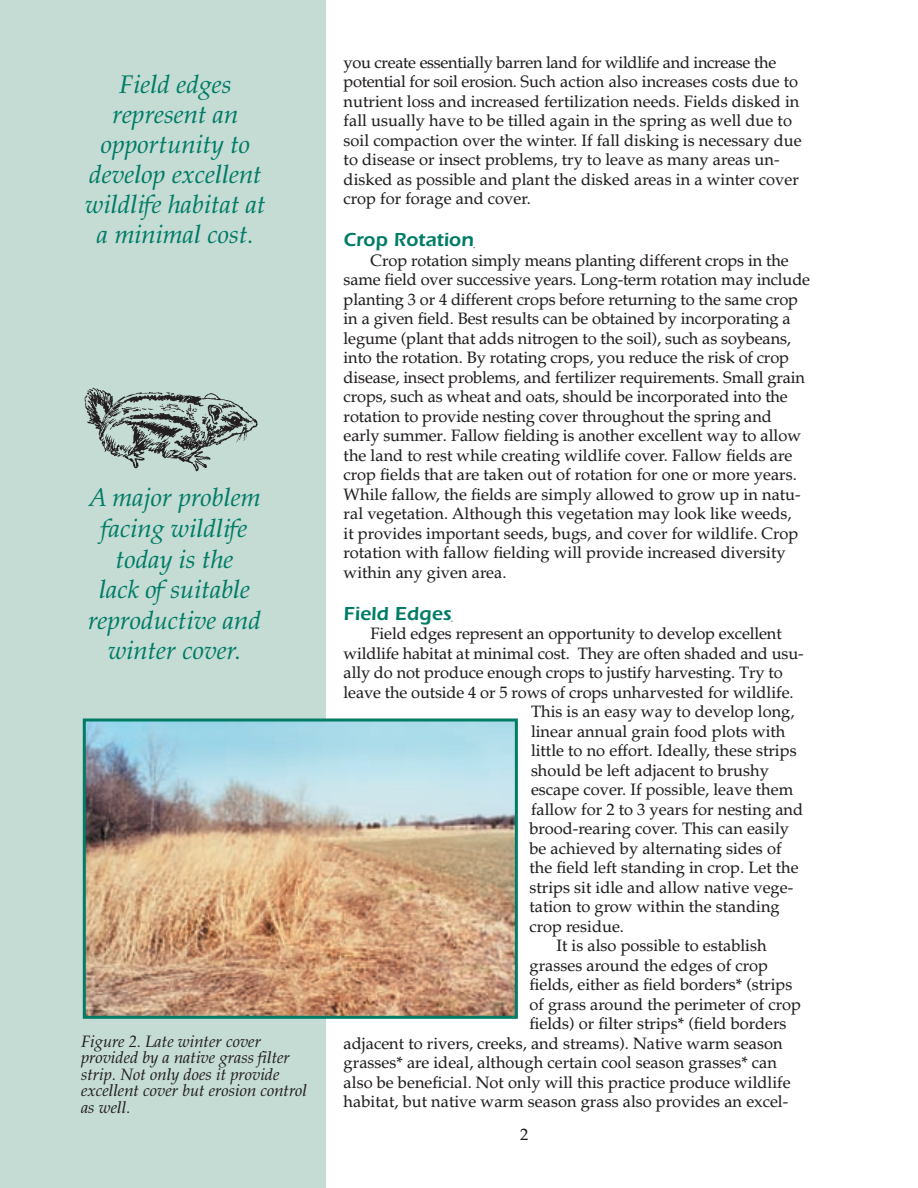
<style>
.page{position:relative;width:918px;height:1188px;background:#fff}
.page>*{position:absolute;margin:0;border:0;box-sizing:border-box;transform-origin:0 0}
.t1{font:italic 25.5px/30.6px "Palatino";color:#007c66;text-align:center}
.t2{font:600 19.5px "Itc Eras";color:#007c66}
.t3{font:16.5px/19.5px "Palatino";color:#231f20}
.t4{font:italic 16.5px/16.5px "Palatino";color:#231f20}
</style>
<div class="page">
<div style="left:0;top:0;width:326px;height:1188px;background:#c5dcd5"></div>
<img style="left:84px;top:387px;width:174px;height:85px">
<img style="left:87px;top:722px;width:427px;height:293px">
<div style="left:83px;top:718px;width:435px;height:301px;border:3px solid #007c66"></div>
<p class="t1" style="left:85px;top:70px;width:182px;line-height:30px">Field edges represent an opportunity to develop excellent wildlife habitat at a minimal cost.</p>
<p class="t1" style="left:88px;top:483px;width:175px">A major problem facing wildlife today is the<br>lack of suitable reproductive and winter cover.</p>
<p class="t4" style="left:81px;top:1033px;width:228px">Figure 2. Late winter cover provided by a native grass filter strip. Not only does it provide excellent cover but erosion control as well.</p>
<p class="t3" style="left:344px;top:53px;width:459px">you create essentially barren land for wildlife and increase the potential for soil erosion. Such action also increases costs due to nutrient loss and increased fertilization needs. Fields disked in fall usually have to be tilled again in the spring as well due to soil compaction over the winter. If fall disking is necessary due to disease or insect problems, try to leave as many areas un&shy;disked as possible and plant the disked areas in a winter cover crop for forage and cover.</p>
<p class="t2" style="left:344px;top:228px;width:131px">Crop Rotation</p>
<p class="t3" style="left:344px;top:251px;width:468px;text-indent:27px">Crop rotation simply means planting different crops in the same field over successive years. Long-term rotation may include planting 3 or 4 different crops before returning to the same crop in a given field. Best results can be obtained by incorporating a legume (plant that adds nitrogen to the soil), such as soybeans, into the rotation. By rotating crops, you reduce the risk of crop disease, insect problems, and fertilizer requirements. Small grain crops, such as wheat and oats, should be incorporated into the rotation to provide nesting cover throughout the spring and early summer. Fallow fielding is another excellent way to allow the land to rest while creating wildlife cover. Fallow fields are crop fields that are taken out of rotation for one or more years.<br>While fallow, the fields are simply allowed to grow up in natu&shy;ral vegetation. Although this vegetation may look like weeds,<br>it provides important seeds, bugs, and cover for wildlife. Crop rotation with fallow fielding will provide increased diversity within any given area.</p>
<p class="t2" style="left:344px;top:602px;width:109px">Field Edges</p>
<p class="t3" style="left:371px;top:624px;width:413px">Field edges represent an opportunity to develop excellent</p>
<p class="t3" style="left:344px;top:644px;width:461px">wildlife habitat at minimal cost. They are often shaded and usu-</p>
<p class="t3" style="left:344px;top:663px;width:441px">ally do not produce enough crops to justify harvesting. Try to</p>
<p class="t3" style="left:344px;top:683px;width:452px">leave the outside 4 or 5 rows of crops unharvested for wildlife.</p>
<p class="t3" style="left:531px;top:702px;width:265px">This is an easy way to develop long,</p>
<p class="t3" style="left:531px;top:722px;width:256px">linear annual grain food plots with</p>
<p class="t3" style="left:531px;top:741px;width:267px">little to no effort. Ideally, these strips</p>
<p class="t3" style="left:531px;top:761px;width:239px">should be left adjacent to brushy</p>
<p class="t3" style="left:531px;top:780px;width:264px">escape cover. If possible, leave them</p>
<p class="t3" style="left:531px;top:800px;width:274px">fallow for 2 to 3 years for nesting and</p>
<p class="t3" style="left:530px;top:819px;width:261px">brood-rearing cover. This can easily</p>
<p class="t3" style="left:530px;top:839px;width:254px">be achieved by alternating sides of</p>
<p class="t3" style="left:530px;top:858px;width:271px">the field left standing in crop. Let the</p>
<p class="t3" style="left:530px;top:878px;width:265px">strips sit idle and allow native vege-</p>
<p class="t3" style="left:530px;top:897px;width:252px">tation to grow within the standing</p>
<p class="t3" style="left:530px;top:917px;width:96px">crop residue.</p>
<p class="t3" style="left:556px;top:936px;width:212px">It is also possible to establish</p>
<p class="t3" style="left:530px;top:956px;width:240px">grasses around the edges of crop</p>
<p class="t3" style="left:530px;top:975px;width:265px">fields, either as field borders* (strips</p>
<p class="t3" style="left:530px;top:995px;width:273px">of grass around the perimeter of crop</p>
<p class="t3" style="left:530px;top:1014px;width:259px">fields) or filter strips* (field borders</p>
<p class="t3" style="left:344px;top:1034px;width:440px">adjacent to rivers, creeks, and streams). Native warm season</p>
<p class="t3" style="left:344px;top:1053px;width:435px">grasses* are ideal, although certain cool season grasses* can</p>
<p class="t3" style="left:344px;top:1073px;width:448px">also be beneficial. Not only will this practice produce wildlife</p>
<p class="t3" style="left:344px;top:1092px;width:446px">habitat, but native warm season grass also provides an excel-</p>
<p class="t3" style="left:520px;top:1125px;width:10px">2</p>
</div>
